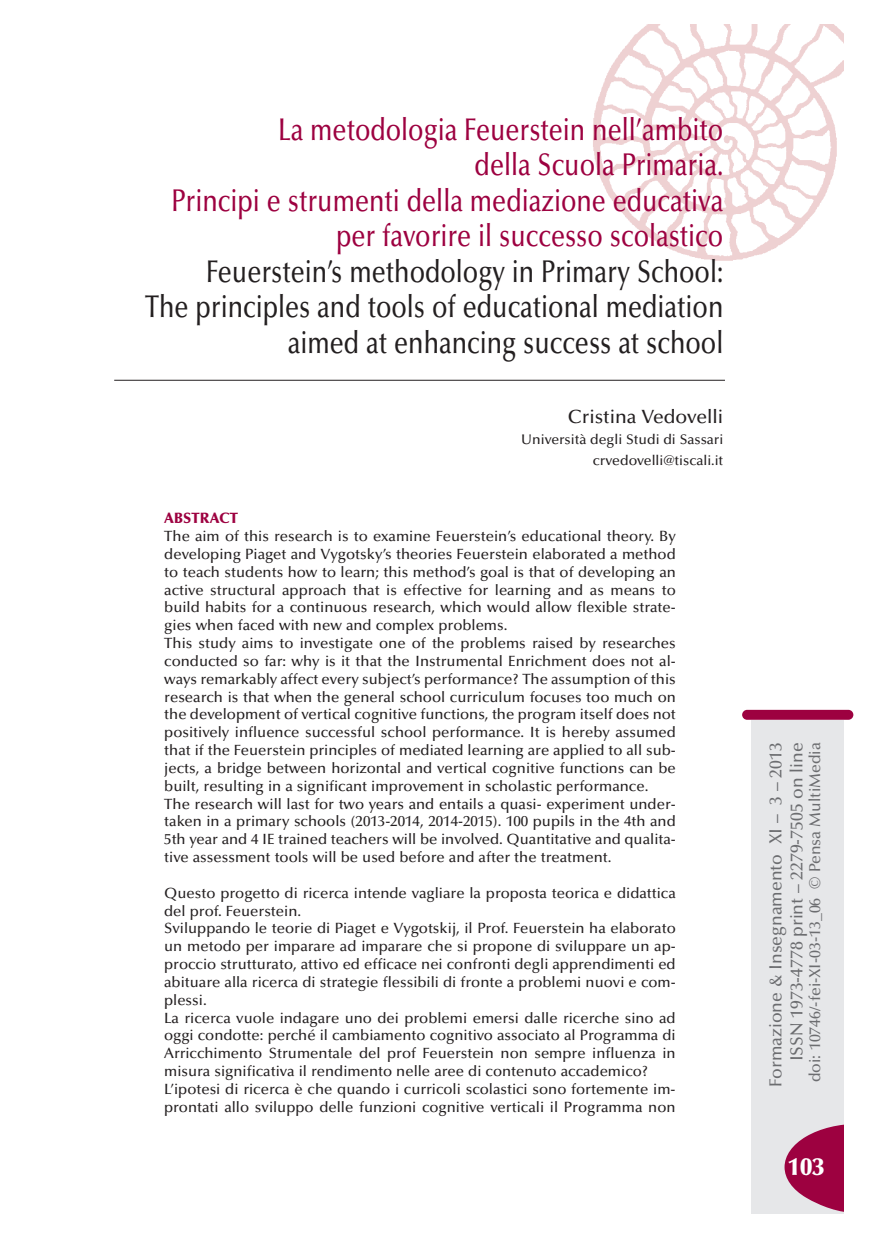
<style>
.page{position:relative;width:869px;height:1241px;background:#fff}
.page>*{position:absolute;margin:0;border:0;box-sizing:border-box;transform-origin:0 0}
.t1{font:500 31.5px/35.5px "Optima";color:#9d0140;text-align:right;scale:.8 1}
.t2{font:500 31.5px/35.5px "Optima";color:#231f20;text-align:right;scale:.8 1}
.t3{font:900 24.5px "Optima";color:#fff}
.t4{font:500 19.25px "Optima";color:#231f20}
.t5{font:500 17.5px/21px "Optima";color:#6c6d70;text-align:right}
.t6{font:500 15.75px "Optima";color:#6c6d70}
.t7{font:500 14.88px/17.8px "Optima";color:#231f20}
.t8{font:900 14.88px "Optima";color:#9d0140}
.t9{font:500 14px/21px "Optima";color:#231f20;text-align:right}
</style>
<div class="page">
<img style="left:593px;top:25px;width:249px;height:236px">
<hr style="left:114px;top:380px;width:610px;height:1px;background:#231f20">
<div style="left:750px;top:720px;width:92px;height:493px;background:#e6e7e9"></div>
<div style="left:741px;top:709px;width:112px;height:10px;background:#9d0140;border-radius:5px"></div>
<svg style="left:784px;top:1123px;width:60px;height:89px"></svg>
<h1 class="t1" style="left:171px;top:114px;width:690px">La metodologia Feuerstein nell’ambito<br>della Scuola Primaria.<br>Principi e strumenti della mediazione educativa per favorire il successo scolastico</h1>
<h1 class="t2" style="left:145px;top:256px;width:724px">Feuerstein’s methodology in Primary School:<br>The principles and tools of educational mediation aimed at enhancing success at school</h1>
<p class="t4" style="left:567px;top:409px;width:157px">Cristina Vedovelli</p>
<p class="t9" style="left:521px;top:430px;width:203px">Università degli Studi di Sassari crvedovelli@tiscali.it</p>
<p class="t8" style="left:164px;top:512px;width:75px">ABSTRACT</p>
<p class="t7" style="left:164px;top:528px;width:513px">The aim of this research is to examine Feuerstein’s educational theory. By developing Piaget and Vygotsky’s theories Feuerstein elaborated a method to teach students how to learn; this method’s goal is that of developing an active structural approach that is effective for learning and as means to build habits for a continuous research, which would allow flexible strate&shy;gies when faced with new and complex problems.<br>This study aims to investigate one of the problems raised by researches conducted so far: why is it that the Instrumental Enrichment does not al&shy;ways remarkably affect every subject’s performance? The assumption of this research is that when the general school curriculum focuses too much on the development of vertical cognitive functions, the program itself does not positively influence successful school performance. It is hereby assumed that if the Feuerstein principles of mediated learning are applied to all sub&shy;jects, a bridge between horizontal and vertical cognitive functions can be built, resulting in a significant improvement in scholastic performance.<br>The research will last for two years and entails a quasi- experiment under&shy;taken in a primary schools (2013-2014, 2014-2015). 100 pupils in the 4th and 5th year and 4 IE trained teachers will be involved. Quantitative and qualita&shy;tive assessment tools will be used before and after the treatment.</p>
<p class="t7" style="left:164px;top:885px;width:513px">Questo progetto di ricerca intende vagliare la proposta teorica e didattica del prof. Feuerstein.<br>Sviluppando le teorie di Piaget e Vygotskij, il Prof. Feuerstein ha elaborato un metodo per imparare ad imparare che si propone di sviluppare un ap&shy;proccio strutturato, attivo ed efficace nei confronti degli apprendimenti ed abituare alla ricerca di strategie flessibili di fronte a problemi nuovi e com&shy;plessi.<br>La ricerca vuole indagare uno dei problemi emersi dalle ricerche sino ad oggi condotte: perché il cambiamento cognitivo associato al Programma di Arricchimento Strumentale del prof Feuerstein non sempre influenza in misura significativa il rendimento nelle aree di contenuto accademico?<br>L’ipotesi di ricerca è che quando i curricoli scolastici sono fortemente im&shy;prontati allo sviluppo delle funzioni cognitive verticali il Programma non</p>
<p class="t5" style="left:766px;top:1086px;width:345px;rotate:-90deg">Formazione &amp; Insegnamento XI – 3 – 2013<br>ISSN 1973-4778 print – 2279-7505 on line</p>
<p class="t6" style="left:808px;top:1082px;width:341px;rotate:-90deg">doi: 10746/-fei-XI-03-13_06 © Pensa MultiMedia</p>
<h2 class="t3" style="left:787px;top:1156px;width:38px">103</h2>
</div>
